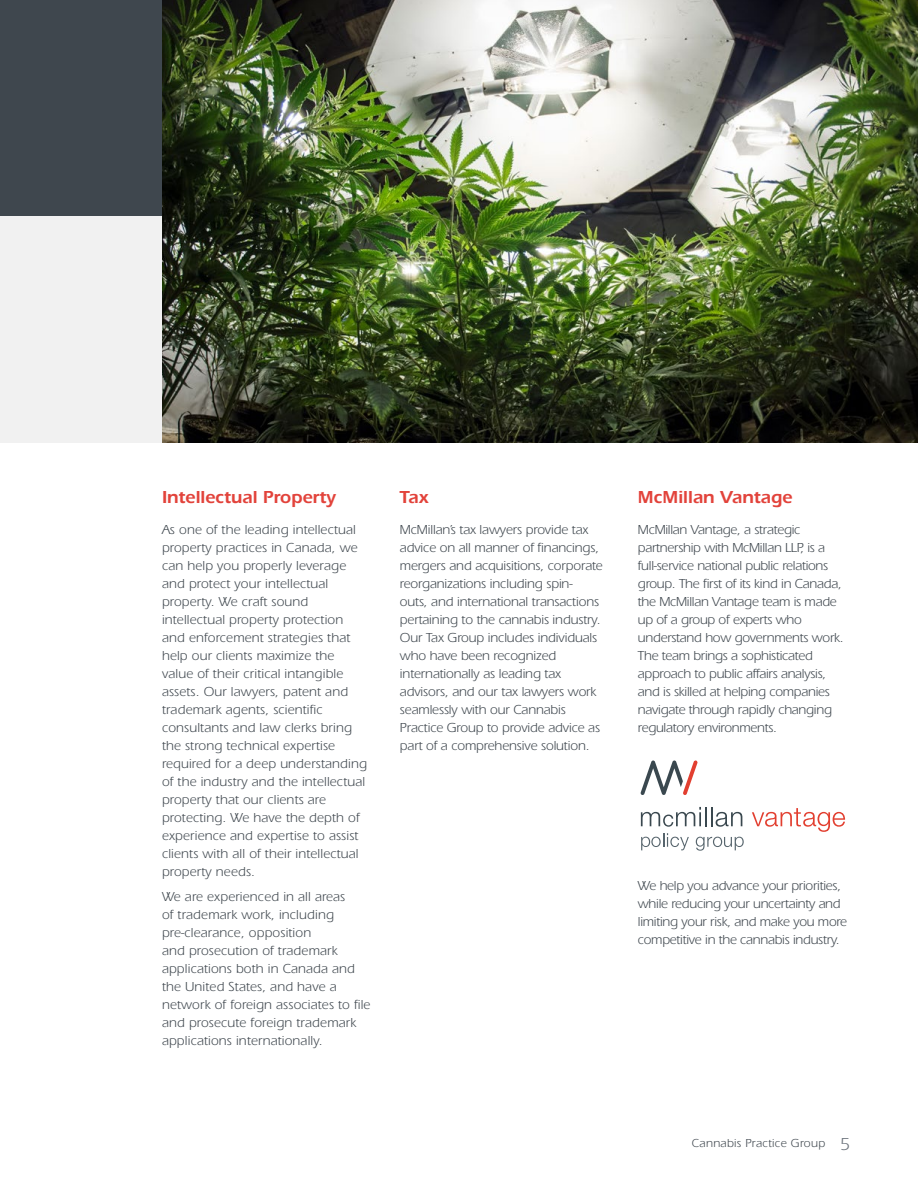
<style>
.page{position:relative;width:918px;height:1188px;background:#fff}
.page>*{position:absolute;margin:0;border:0;box-sizing:border-box;transform-origin:0 0}
.t1{font:18px "Mc Millan Demi";color:#e2433b}
.t2{font:13.5px/18px "Mc Millan";letter-spacing:-.01em;color:#3f474e}
.t3{font:13.5px/18px "Mc Millan";letter-spacing:.01em;color:#3f474e}
.t4{font:12px "Mc Millan";letter-spacing:.025em;color:#3f474e}
.s1{font-size:18px;color:#6e757e}
</style>
<div class="page">
<div style="left:0;top:216px;width:253px;height:227px;background:#f1f1f1"></div>
<div style="left:0;top:0;width:162px;height:216px;background:#3f474e"></div>
<img style="left:162px;top:0;width:756px;height:443px">
<svg style="left:641px;top:807px;width:101px;height:20px"></svg>
<svg style="left:752px;top:808px;width:93px;height:24px"></svg>
<svg style="left:641px;top:760px;width:57px;height:35px"></svg>
<svg style="left:641px;top:833px;width:48px;height:17px"></svg>
<svg style="left:696px;top:837px;width:48px;height:14px"></svg>
<h1 class="t1" style="left:162px;top:486px;width:176px">Intellectual Property</h1>
<p class="t3" style="left:162px;top:521px;width:207px">As one of the leading intellectual property practices in Canada, we can help you properly leverage and protect your intellectual property. We craft sound intellectual property protection and enforcement strategies that help our clients maximize the value of their critical intangible assets. Our lawyers, patent and trademark agents, scientific consultants and law clerks bring the strong technical expertise required for a deep understanding of the industry and the intellectual property that our clients are protecting. We have the depth of experience and expertise to assist clients with all of their intellectual property needs.</p>
<p class="t3" style="left:162px;top:887px;width:210px">We are experienced in all areas<br>of trademark work, including pre-clearance, opposition<br>and prosecution of trademark applications both in Canada and the United States, and have a network of foreign associates to file and prosecute foreign trademark applications internationally.</p>
<h1 class="t1" style="left:400px;top:486px;width:30px">Tax</h1>
<p class="t2" style="left:400px;top:521px;width:204px">McMillan’s tax lawyers provide tax advice on all manner of financings, mergers and acquisitions, corporate reorganizations including spin&shy;outs, and international transactions pertaining to the cannabis industry.<br>Our Tax Group includes individuals who have been recognized internationally as leading tax advisors, and our tax lawyers work seamlessly with our Cannabis Practice Group to provide advice as part of a comprehensive solution.</p>
<h1 class="t1" style="left:638px;top:486px;width:156px">McMillan Vantage</h1>
<p class="t2" style="left:638px;top:521px;width:207px">McMillan Vantage, a strategic partnership with McMillan LLP, is a full-service national public relations group. The first of its kind in Canada, the McMillan Vantage team is made up of a group of experts who understand how governments work.<br>The team brings a sophisticated approach to public affairs analysis, and is skilled at helping companies navigate through rapidly changing regulatory environments.</p>
<p class="t2" style="left:638px;top:876px;width:211px">We help you advance your priorities, while reducing your uncertainty and limiting your risk, and make you more competitive in the cannabis industry.</p>
<p class="t4" style="left:692px;top:1137px;width:160px">Cannabis Practice Group <span class="s1">5</span></p>
</div>
